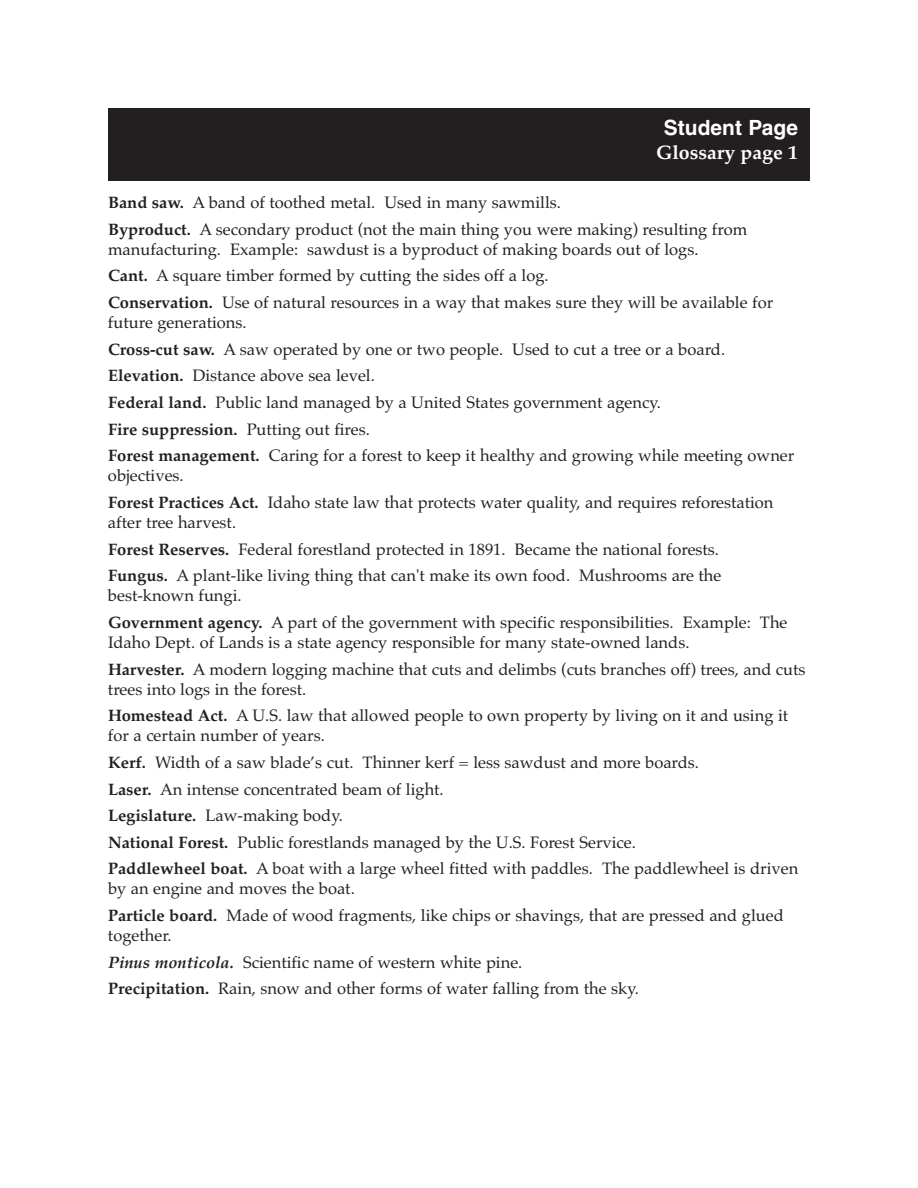
<style>
.page{position:relative;width:918px;height:1188px;background:#fff}
.page>*{position:absolute;margin:0;border:0;box-sizing:border-box;transform-origin:0 0}
.t1{font:700 21px "Helvetica";color:#fff}
.t2{font:700 19.5px "Palatino";color:#fff}
.t3{font:16.5px/26.5px "Palatino";color:#231f20}
.s1{font-weight:700}
.s2{font-weight:700;font-style:italic}
</style>
<div class="page">
<div style="left:108px;top:108px;width:702px;height:72px;background:#231f20"></div>
<p class="t1" style="left:664px;top:119px;width:136px">Student Page</p>
<p class="t2" style="left:656px;top:141px;width:143px">Glossary page 1</p>
<p class="t3" style="left:108px;top:189px;width:641px"><span class="s1">Band saw.</span> A band of toothed metal. Used in many sawmills.<br><span class="s1">Byproduct.</span> A secondary product (not the main thing you were making) resulting from</p>
<p class="t3" style="left:108px;top:236px;width:667px">manufacturing. Example: sawdust is a byproduct of making boards out of logs.<br><span class="s1">Cant.</span> A square timber formed by cutting the sides off a log.<br><span class="s1">Conservation.</span> Use of natural resources in a way that makes sure they will be available for</p>
<p class="t3" style="left:108px;top:309px;width:688px">future generations.<br><span class="s1">Cross-cut saw.</span> A saw operated by one or two people. Used to cut a tree or a board.<br><span class="s1">Elevation.</span> Distance above sea level.<br><span class="s1">Federal land.</span> Public land managed by a United States government agency.<br><span class="s1">Fire suppression.</span> Putting out fires.<br><span class="s1">Forest management.</span> Caring for a forest to keep it healthy and growing while meeting owner</p>
<p class="t3" style="left:108px;top:462px;width:667px">objectives.<br><span class="s1">Forest Practices Act.</span> Idaho state law that protects water quality, and requires reforestation</p>
<p class="t3" style="left:108px;top:509px;width:615px">after tree harvest.<br><span class="s1">Forest Reserves.</span> Federal forestland protected in 1891. Became the national forests.<br><span class="s1">Fungus.</span> A plant-like living thing that can't make its own food. Mushrooms are the</p>
<p class="t3" style="left:108px;top:582px;width:681px">best-known fungi.<br><span class="s1">Government agency.</span> A part of the government with specific responsibilities. Example: The</p>
<p class="t3" style="left:108px;top:629px;width:699px">Idaho Dept. of Lands is a state agency responsible for many state-owned lands.<br><span class="s1">Harvester.</span> A modern logging machine that cuts and delimbs (cuts branches off) trees, and cuts</p>
<p class="t3" style="left:108px;top:676px;width:682px">trees into logs in the forest.<br><span class="s1">Homestead Act.</span> A U.S. law that allowed people to own property by living on it and using it</p>
<p class="t3" style="left:108px;top:722px;width:692px">for a certain number of years.<br><span class="s1">Kerf.</span> Width of a saw blade’s cut. Thinner kerf = less sawdust and more boards.<br><span class="s1">Laser.</span> An intense concentrated beam of light.<br><span class="s1">Legislature.</span> Law-making body.<br><span class="s1">National Forest.</span> Public forestlands managed by the U.S. Forest Service.<br><span class="s1">Paddlewheel boat.</span> A boat with a large wheel fitted with paddles. The paddlewheel is driven</p>
<p class="t3" style="left:108px;top:876px;width:677px">by an engine and moves the boat.<br><span class="s1">Particle board.</span> Made of wood fragments, like chips or shavings, that are pressed and glued</p>
<p class="t3" style="left:108px;top:922px;width:532px">together.<br><span class="s2">Pinus monticola.</span> Scientific name of western white pine.<br><span class="s1">Precipitation.</span> Rain, snow and other forms of water falling from the sky.</p>
</div>
